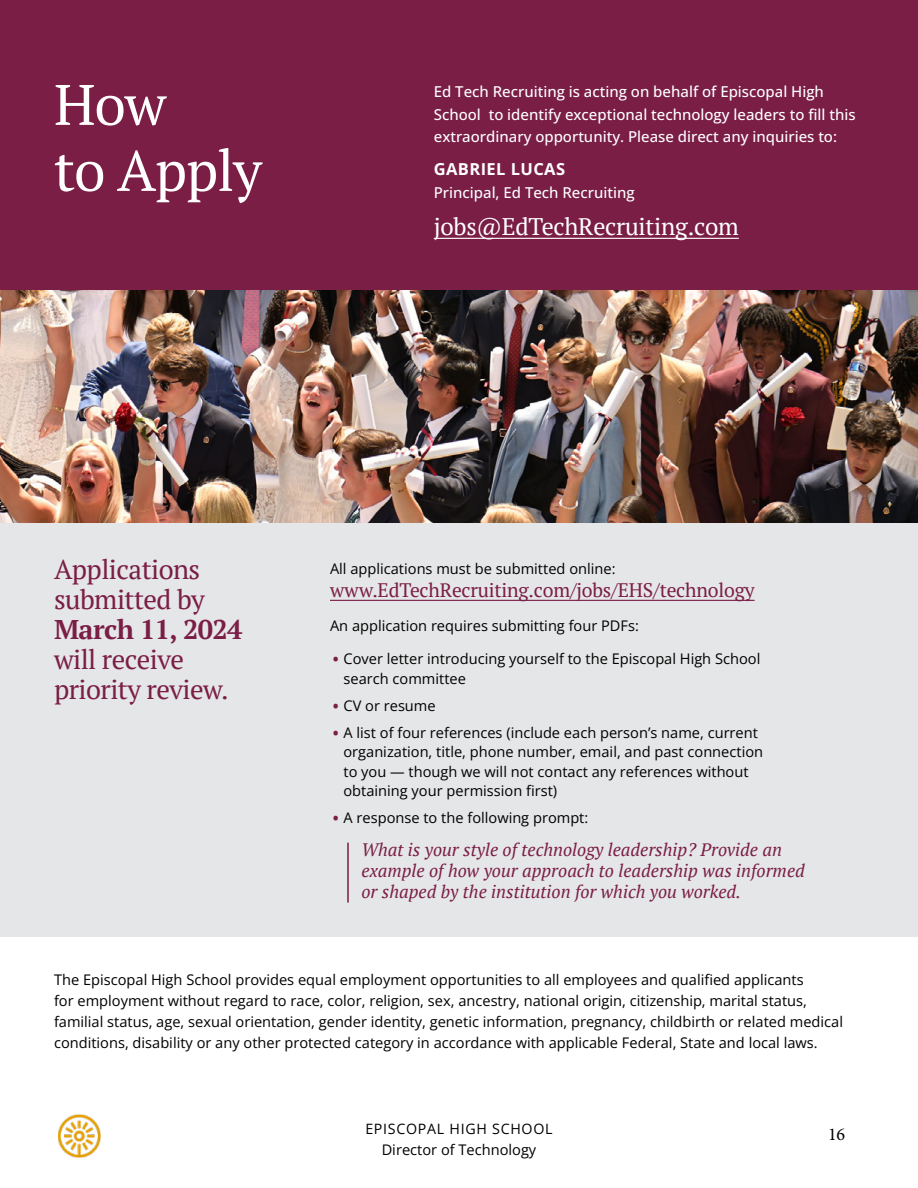
<style>
.page{position:relative;width:918px;height:1188px;background:#fff}
.page>*{position:absolute;margin:0;border:0;box-sizing:border-box;transform-origin:0 0}
.t1{font:57px/66px "PT Serif";letter-spacing:-.02em;color:#fff}
.t2{font:27px/30px "PT Serif";letter-spacing:-.02em;color:#7a1e46}
.t3{font:700 27px "PT Serif";letter-spacing:-.02em;color:#7a1e46}
.t4{font:24px "PT Serif";letter-spacing:-.01em;color:#fff}
.t5{font:19.5px "PT Serif";letter-spacing:-.01em;color:#7a1e46}
.t6{font:italic 18px/21px "PT Serif";color:#7a1e46}
.t7{font:18px "Minion Pro";color:#000}
.t8{font:700 16.5px "Open Sans";letter-spacing:.025em;color:#fff}
.t9{font:500 15px/22.5px "Open Sans";color:#fff}
.t10{font:14.7px/19.5px "Open Sans";color:#000}
.t11{font:14.25px "Open Sans";letter-spacing:.05em;color:#000}
.s1{font-weight:800;font-size:13.5px;color:#7a1e46}
</style>
<div class="page">
<img style="left:58px;top:1114px;width:43px;height:44px">
<img style="left:0;top:290px;width:918px;height:233px">
<div style="left:0;top:0;width:918px;height:290px;background:#7a1e46"></div>
<div style="left:0;top:523px;width:918px;height:414px;background:#e5e6e7"></div>
<hr style="left:330px;top:600px;width:425px;height:1px;background:#7a1e46">
<hr style="left:347px;top:843px;width:2px;height:60px;background:#7a1e46">
<hr style="left:434px;top:238px;width:305px;height:1px;background:#fff">
<h1 class="t1" style="left:54px;top:71px;width:209px">How<br>to Apply</h1>
<p class="t9" style="left:434px;top:80px;width:423px">Ed Tech Recruiting is acting on behalf of Episcopal High<br>School to identify exceptional technology leaders to fill this extraordinary opportunity. Please direct any inquiries to:</p>
<p class="t8" style="left:434px;top:157px;width:133px">GABRIEL LUCAS</p>
<p class="t9" style="left:434px;top:180px;width:202px">Principal, Ed Tech Recruiting</p>
<h3 class="t4" style="left:434px;top:211px;width:307px">jobs@EdTechRecruiting.com</h3>
<h2 class="t2" style="left:54px;top:554px;width:152px">Applications submitted by</h2>
<h2 class="t3" style="left:54px;top:612px;width:190px">March 11, 2024</h2>
<h2 class="t2" style="left:54px;top:644px;width:176px">will receive priority review.</h2>
<p class="t10" style="left:330px;top:559px;width:287px">All applications must be submitted online:</p>
<h3 class="t5" style="left:330px;top:578px;width:426px">www.EdTechRecruiting.com/jobs/EHS/technology</h3>
<p class="t10" style="left:330px;top:616px;width:310px">An application requires submitting four PDFs:</p>
<p class="t10" style="left:344px;top:649px;width:418px;text-indent:-10px"><span class="s1">•</span> Cover letter introducing yourself to the Episcopal High School search committee</p>
<p class="t10" style="left:333px;top:696px;width:104px"><span class="s1">•</span> CV or resume</p>
<p class="t10" style="left:344px;top:723px;width:421px;text-indent:-10px"><span class="s1">•</span> A list of four references (include each person’s name, current organization, title, phone number, email, and past connection to you — though we will not contact any references without obtaining your permission first)</p>
<p class="t10" style="left:333px;top:808px;width:257px"><span class="s1">•</span> A response to the following prompt:</p>
<p class="t6" style="left:362px;top:840px;width:445px">What is your style of technology leadership? Provide an example of how your approach to leadership was informed or shaped by the institution for which you worked.</p>
<p class="t10" style="left:54px;top:968px;width:791px;line-height:21px">The Episcopal High School provides equal employment opportunities to all employees and qualified applicants<br>for employment without regard to race, color, religion, sex, ancestry, national origin, citizenship, marital status, familial status, age, sexual orientation, gender identity, genetic information, pregnancy, childbirth or related medical conditions, disability or any other protected category in accordance with applicable Federal, State and local laws.</p>
<p class="t11" style="left:365px;top:1119px;width:189px">EPISCOPAL HIGH SCHOOL</p>
<p class="t10" style="left:382px;top:1140px;width:156px">Director of Technology</p>
<p class="t7" style="left:828px;top:1122px;width:19px">16</p>
</div>
